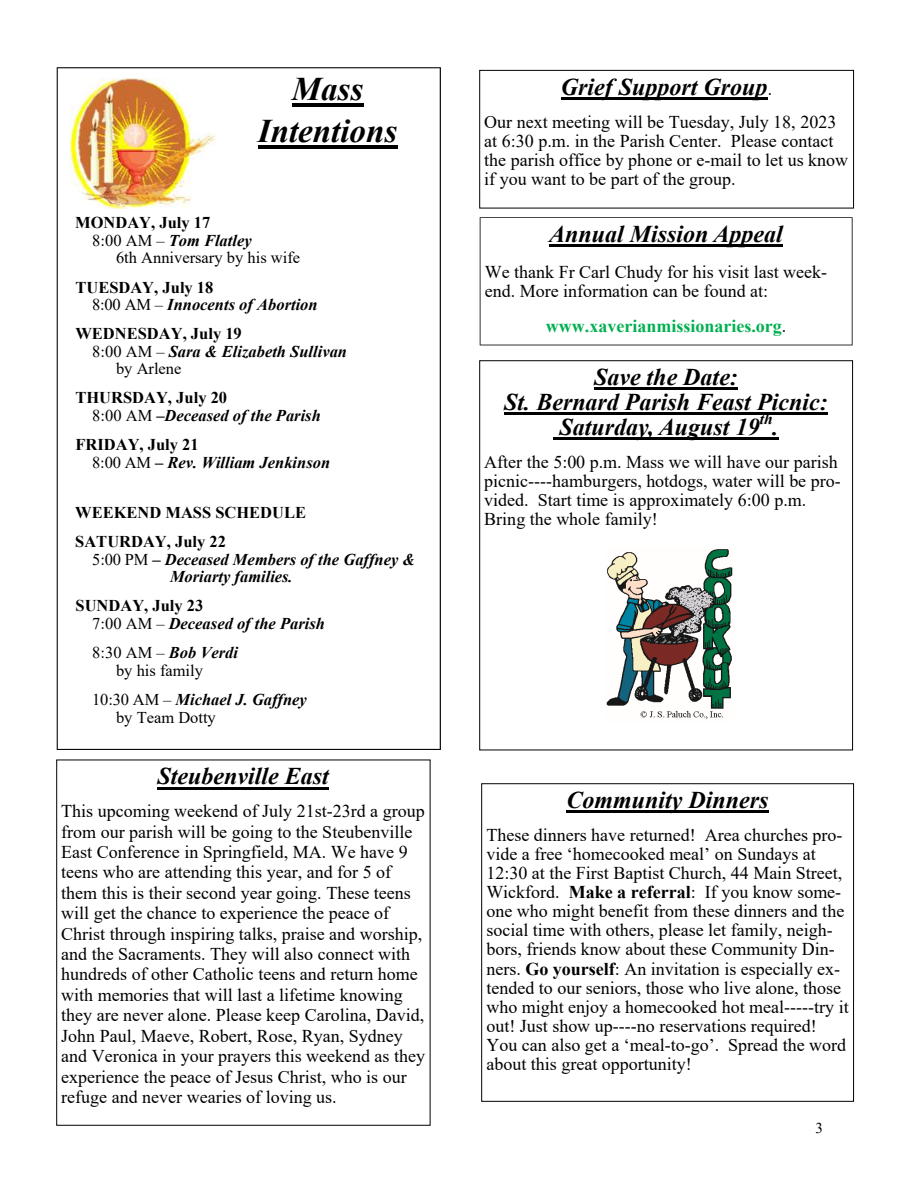
<style>
.page{position:relative;width:918px;height:1188px;background:#fff}
.page>*{position:absolute;margin:0;border:0;box-sizing:border-box;transform-origin:0 0}
.t1{font:italic 700 33px/42px "Times New Roman";color:#000;text-align:center}
.t2{font:italic 700 24px/25px "Times New Roman";color:#000;text-align:center}
.t3{font:18px/19px "Times New Roman";color:#000}
.t4{font:700 18px "Times New Roman";color:#00b050}
.t5{font:italic 700 16.5px/17.4px "Times New Roman";color:#000}
.t6{font:16.5px/17.4px "Times New Roman";color:#000}
.t7{font:700 16.5px/29.2px "Times New Roman";color:#000}
.t8{font:15px "Times New Roman";color:#000}
.s1{font-weight:400;font-style:normal}
.s2{font-style:normal}
.s3{font-weight:700;font-style:italic}
.s4{font-weight:400;font-style:normal;font-size:18px}
.s5{font-weight:400;color:#000}
.s6{font-weight:700}
</style>
<div class="page">
<svg style="left:57px;top:67px;width:384px;height:683px"></svg>
<hr style="left:292px;top:104px;width:71px;height:3px;background:#000">
<hr style="left:258px;top:145px;width:139px;height:4px;background:#000">
<img style="left:70px;top:78px;width:146px;height:130px">
<div style="left:479px;top:360px;width:374px;height:390px;border:1px solid #000"></div>
<hr style="left:594px;top:388px;width:144px;height:2px;background:#000">
<hr style="left:504px;top:413px;width:324px;height:2px;background:#000">
<hr style="left:553px;top:438px;width:226px;height:2px;background:#000">
<img style="left:606px;top:549px;width:127px;height:170px">
<div style="left:479px;top:70px;width:375px;height:138px;border:1px solid #000"></div>
<hr style="left:561px;top:97px;width:207px;height:3px;background:#000">
<svg style="left:480px;top:217px;width:373px;height:128px"></svg>
<hr style="left:549px;top:245px;width:234px;height:2px;background:#000">
<div style="left:56px;top:760px;width:374px;height:366px;border:1px solid #000"></div>
<hr style="left:158px;top:787px;width:171px;height:2px;background:#000">
<div style="left:481px;top:783px;width:373px;height:319px;border:1px solid #000"></div>
<hr style="left:566px;top:811px;width:203px;height:2px;background:#000">
<h1 class="t1" style="left:258px;top:68px;width:141px">Mass<br>Intentions</h1>
<p class="t7" style="left:75px;top:208px;width:137px">MONDAY, July 17</p>
<p class="t5" style="left:92px;top:232px;width:161px"><span class="s1">8:00 AM –</span> Tom Flatley</p>
<p class="t6" style="left:116px;top:249px;width:186px">6th Anniversary by his wife</p>
<p class="t5" style="left:92px;top:278px;width:227px;text-indent:-17px"><span class="s2">TUESDAY, July 18<br></span><span class="s1">8:00 AM –</span> Innocents of Abortion</p>
<p class="t7" style="left:76px;top:319px;width:168px">WEDNESDAY, July 19</p>
<p class="t5" style="left:92px;top:342px;width:256px"><span class="s1">8:00 AM –</span> Sara &amp; Elizabeth Sullivan</p>
<p class="t6" style="left:116px;top:360px;width:67px">by Arlene</p>
<p class="t5" style="left:92px;top:389px;width:230px;text-indent:-17px"><span class="s2">THURSDAY, July 20<br></span><span class="s1">8:00 AM</span> <span class="s2">–</span>Deceased of the Parish</p>
<p class="t5" style="left:92px;top:436px;width:239px;text-indent:-17px"><span class="s2">FRIDAY, July 21<br></span><span class="s1">8:00 AM</span> <span class="s2">–</span> Rev. William Jenkinson</p>
<p class="t7" style="left:75px;top:498px;width:232px">WEEKEND MASS SCHEDULE<br>SATURDAY, July 22</p>
<p class="t5" style="left:170px;top:551px;width:247px;text-indent:-78px"><span class="s1">5:00 PM</span> <span class="s2">–</span> Deceased Members of the Gaffney &amp;<br>Moriarty families.</p>
<p class="t5" style="left:92px;top:597px;width:234px;text-indent:-17px"><span class="s2">SUNDAY, July 23<br></span><span class="s1">7:00 AM –</span> Deceased of the Parish</p>
<p class="t6" style="left:116px;top:644px;width:124px;text-indent:-24px">8:30 AM – <span class="s3">Bob Verdi </span>by his family</p>
<p class="t6" style="left:116px;top:691px;width:192px;text-indent:-24px">10:30 AM – <span class="s3">Michael J. Gaffney </span>by Team Dotty</p>
<h2 class="t2" style="left:158px;top:764px;width:173px">Steubenville East</h2>
<p class="t3" style="left:61px;top:801px;width:365px;line-height:20.4px">This upcoming weekend of July 21st-23rd a group from our parish will be going to the Steubenville East Conference in Springfield, MA. We have 9 teens who are attending this year, and for 5 of them this is their second year going. These teens will get the chance to experience the peace of Christ through inspiring talks, praise and worship, and the Sacraments. They will also connect with hundreds of other Catholic teens and return home with memories that will last a lifetime knowing they are never alone. Please keep Carolina, David, John Paul, Maeve, Robert, Rose, Ryan, Sydney and Veronica in your prayers this weekend as they experience the peace of Jesus Christ, who is our refuge and never wearies of loving us.</p>
<h2 class="t2" style="left:561px;top:74px;width:213px">Grief Support Group<span class="s4">.</span></h2>
<p class="t3" style="left:484px;top:112px;width:365px">Our next meeting will be Tuesday, July 18, 2023 at 6:30 p.m. in the Parish Center. Please contact the parish office by phone or e-mail to let us know if you want to be part of the group.</p>
<h2 class="t2" style="left:549px;top:221px;width:235px">Annual Mission Appeal</h2>
<p class="t3" style="left:485px;top:263px;width:344px">We thank Fr Carl Chudy for his visit last week&shy;end. More information can be found at:</p>
<p class="t4" style="left:546px;top:316px;width:242px">www.xaverianmissionaries.org<span class="s5">.</span></p>
<h2 class="t2" style="left:504px;top:364px;width:325px">Save the Date:<br>St. Bernard Parish Feast Picnic:<br>Saturday, August 19<sup>th</sup>.</h2>
<p class="t3" style="left:484px;top:452px;width:358px">After the 5:00 p.m. Mass we will have our parish picnic----hamburgers, hotdogs, water will be pro&shy;vided. Start time is approximately 6:00 p.m.<br>Bring the whole family!</p>
<h2 class="t2" style="left:566px;top:787px;width:204px">Community Dinners</h2>
<p class="t3" style="left:486px;top:825px;width:364px">These dinners have returned! Area churches pro&shy;vide a free ‘homecooked meal’ on Sundays at 12:30 at the First Baptist Church, 44 Main Street, Wickford. <span class="s6">Make a referral</span>: If you know some&shy;one who might benefit from these dinners and the social time with others, please let family, neigh&shy;bors, friends know about these Community Din&shy;ners. <span class="s6">Go yourself</span>: An invitation is especially ex&shy;tended to our seniors, those who live alone, those who might enjoy a homecooked hot meal-----try it out! Just show up----no reservations required!<br>You can also get a ‘meal-to-go’. Spread the word about this great opportunity!</p>
<p class="t8" style="left:815px;top:1120px;width:9px">3</p>
</div>
